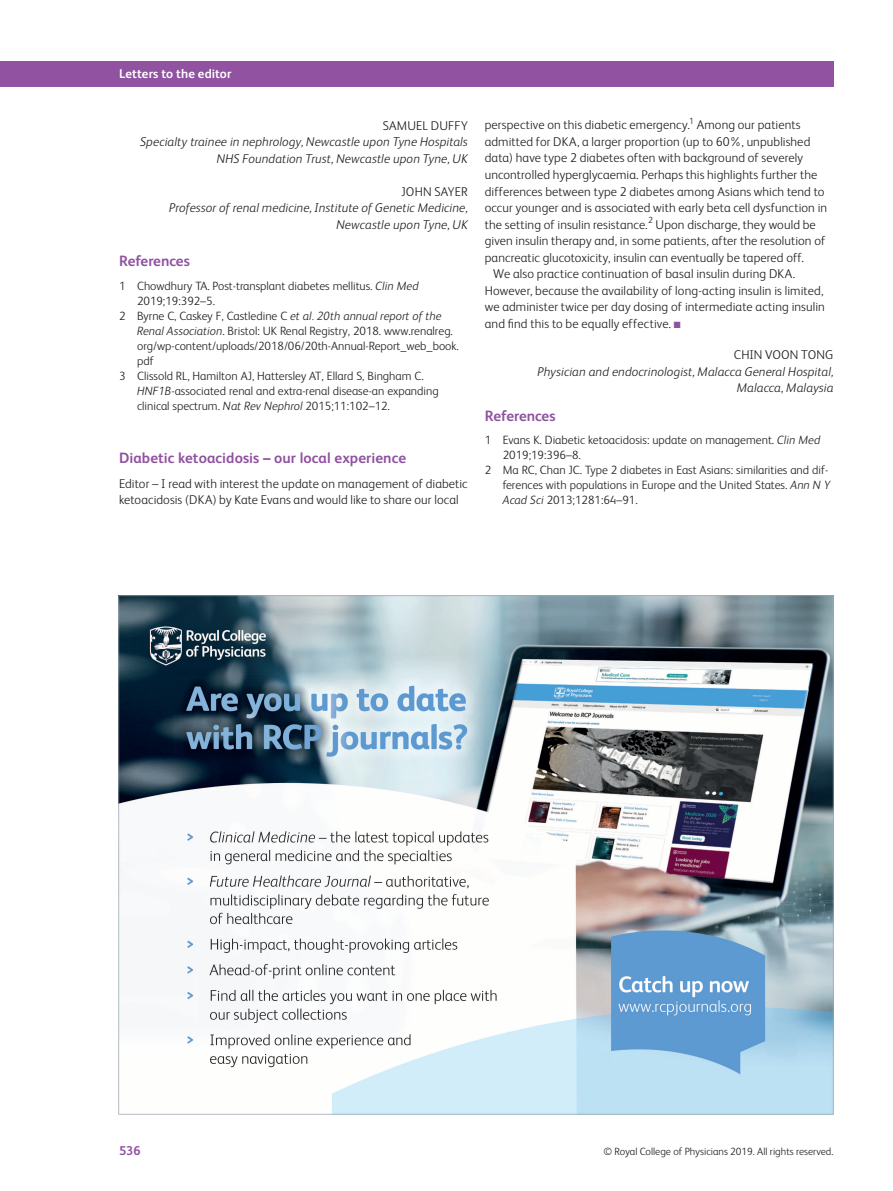
<style>
.page{position:relative;width:893px;height:1191px;background:#fff}
.page>*{position:absolute;margin:0;border:0;box-sizing:border-box;transform-origin:0 0}
.t1{font:700 15px "FS Albert";color:#9052a1}
.t2{font:300 12.75px/16.5px "FS Albert";letter-spacing:.01em;color:#231f20}
.t3{font:italic 300 12.75px/16.5px "FS Albert";letter-spacing:.005em;color:#231f20;text-align:right}
.t4{font:700 12.75px "FS Albert";letter-spacing:.005em;color:#fff}
.t5{font:700 12.75px "FS Albert";color:#9052a1}
.t6{font:300 12px "FS Albert";color:#231f20}
.t7{font:300 10.5px "FS Albert";color:#231f20}
.s1{font-style:italic}
.s2{color:#9052a1}
</style>
<div class="page">
<div style="left:0;top:62px;width:833px;height:25px;background:#9052a1"></div>
<img style="left:119px;top:595px;width:714px;height:519px">
<p class="t4" style="left:119px;top:68px;width:114px">Letters to the editor</p>
<p class="t2" style="left:383px;top:118px;width:87px">SAMUEL DUFFY</p>
<p class="t3" style="left:140px;top:135px;width:329px">Specialty trainee in nephrology, Newcastle upon Tyne Hospitals<br>NHS Foundation Trust, Newcastle upon Tyne, UK</p>
<p class="t2" style="left:401px;top:184px;width:68px">JOHN SAYER</p>
<p class="t3" style="left:169px;top:201px;width:300px">Professor of renal medicine, Institute of Genetic Medicine,<br>Newcastle upon Tyne, UK</p>
<p class="t1" style="left:119px;top:255px;width:72px">References</p>
<p class="t6" style="left:119px;top:281px;width:301px">1 Chowdhury TA. Post-transplant diabetes mellitus. <span class="s1">Clin Med</span></p>
<p class="t6" style="left:137px;top:296px;width:80px">2019;19:392–5.</p>
<p class="t6" style="left:119px;top:311px;width:324px">2 Byrne C, Caskey F, Castledine C <span class="s1">et al. 20th annual report of the</span></p>
<p class="t6" style="left:137px;top:326px;width:317px"><span class="s1">Renal Association</span>. Bristol: UK Renal Registry, 2018. www.renalreg.</p>
<p class="t6" style="left:137px;top:341px;width:323px">org/wp-content/uploads/2018/06/20th-Annual-Report_web_book.</p>
<p class="t6" style="left:137px;top:356px;width:18px">pdf</p>
<p class="t6" style="left:119px;top:371px;width:306px">3 Clissold RL, Hamilton AJ, Hattersley AT, Ellard S, Bingham C.</p>
<p class="t6" style="left:137px;top:386px;width:303px"><span class="s1">HNF1B</span>-associated renal and extra-renal disease-an expanding</p>
<p class="t6" style="left:137px;top:401px;width:254px">clinical spectrum. <span class="s1">Nat Rev Nephrol</span> 2015;11:102–12.</p>
<p class="t1" style="left:119px;top:451px;width:289px">Diabetic ketoacidosis – our local experience</p>
<p class="t2" style="left:119px;top:476px;width:350px">Editor – I read with interest the update on management of diabetic ketoacidosis (DKA) by Kate Evans and would like to share our local</p>
<p class="t2" style="left:485px;top:118px;width:317px">perspective on this diabetic emergency.<sup>1</sup> Among our patients</p>
<p class="t2" style="left:485px;top:135px;width:327px">admitted for DKA, a larger proportion (up to 60%, unpublished</p>
<p class="t2" style="left:485px;top:151px;width:320px">data) have type 2 diabetes often with background of severely</p>
<p class="t2" style="left:485px;top:168px;width:334px">uncontrolled hyperglycaemia. Perhaps this highlights further the</p>
<p class="t2" style="left:485px;top:184px;width:341px">differences between type 2 diabetes among Asians which tend to</p>
<p class="t2" style="left:485px;top:201px;width:344px">occur younger and is associated with early beta cell dysfunction in</p>
<p class="t2" style="left:485px;top:217px;width:333px">the setting of insulin resistance.<sup>2</sup> Upon discharge, they would be</p>
<p class="t2" style="left:485px;top:234px;width:342px">given insulin therapy and, in some patients, after the resolution of</p>
<p class="t2" style="left:485px;top:250px;width:321px">pancreatic glucotoxicity, insulin can eventually be tapered off.</p>
<p class="t2" style="left:493px;top:267px;width:304px">We also practice continuation of basal insulin during DKA.</p>
<p class="t2" style="left:485px;top:283px;width:340px">However, because the availability of long-acting insulin is limited,</p>
<p class="t2" style="left:485px;top:300px;width:342px">we administer twice per day dosing of intermediate acting insulin</p>
<p class="t2" style="left:485px;top:316px;width:198px">and find this to be equally effective. <span class="s2">■</span></p>
<p class="t2" style="left:734px;top:348px;width:101px">CHIN VOON TONG</p>
<p class="t3" style="left:538px;top:364px;width:297px">Physician and endocrinologist, Malacca General Hospital,<br>Malacca, Malaysia</p>
<p class="t1" style="left:485px;top:409px;width:72px">References</p>
<p class="t6" style="left:485px;top:436px;width:337px">1 Evans K. Diabetic ketoacidosis: update on management. <span class="s1">Clin Med</span></p>
<p class="t6" style="left:503px;top:451px;width:80px">2019;19:396–8.</p>
<p class="t6" style="left:485px;top:466px;width:345px">2 Ma RC, Chan JC. Type 2 diabetes in East Asians: similarities and dif-</p>
<p class="t6" style="left:503px;top:481px;width:329px">ferences with populations in Europe and the United States. <span class="s1">Ann N Y</span></p>
<p class="t6" style="left:503px;top:496px;width:136px"><span class="s1">Acad Sci</span> 2013;1281:64–91.</p>
<p class="t5" style="left:119px;top:1145px;width:23px">536</p>
<p class="t7" style="left:604px;top:1147px;width:231px">© Royal College of Physicians 2019. All rights reserved.</p>
</div>
